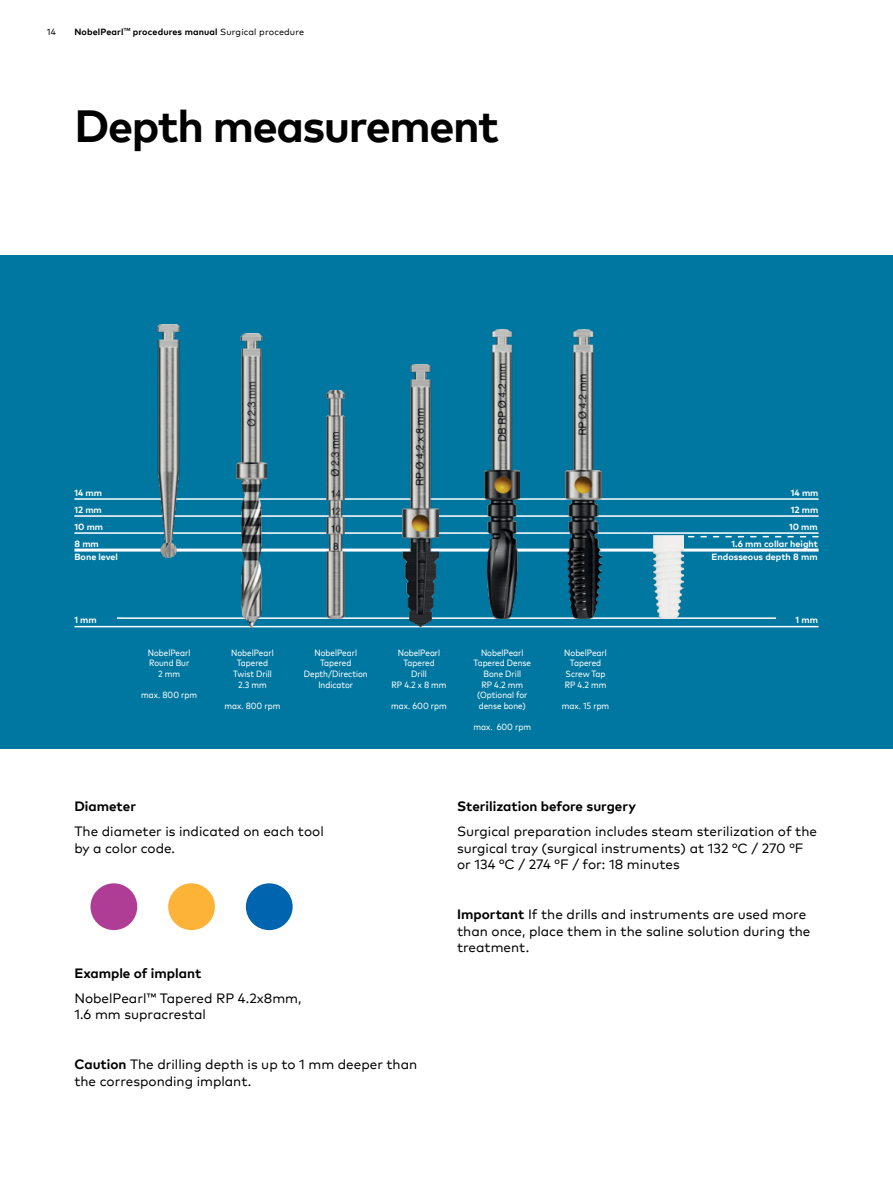
<style>
.page{position:relative;width:893px;height:1191px;background:#fff}
.page>*{position:absolute;margin:0;border:0;box-sizing:border-box;transform-origin:0 0}
.t1{font:700 45px "Mark Pro";letter-spacing:-.03em;color:#000}
.t2{font:13.5px/16.5px "Mark Pro";color:#000}
.t3{font:700 13.5px "Mark Pro";color:#000}
.t4{font:condensed 9.15px/10.6px "Mark Pro";color:#fff;text-align:center}
.t5{font:700 9px "Mark Pro";color:#fff}
.t6{font:700 9px "Mark Pro";letter-spacing:.015em;color:#000}
.t7{font:9px "Mark Pro";color:#000}
.s1{font-weight:400}
.s2{font-weight:700}
</style>
<div class="page">
<div style="left:0;top:255px;width:893px;height:493px;background:#0077a0"></div>
<div style="left:90px;top:883px;width:47px;height:47px;background:#af3d96;border-radius:50%"></div>
<div style="left:168px;top:883px;width:47px;height:47px;background:#fcb337;border-radius:50%"></div>
<div style="left:246px;top:883px;width:47px;height:47px;background:#0064af;border-radius:50%"></div>
<svg style="left:683px;top:536px;width:136px;height:1px"></svg>
<hr style="left:117px;top:617px;width:659px;height:2px;background:#fff">
<hr style="left:74px;top:626px;width:745px;height:1px;background:#fff">
<hr style="left:74px;top:548px;width:745px;height:3px;background:#fff">
<hr style="left:74px;top:515px;width:745px;height:2px;background:#fff">
<hr style="left:74px;top:498px;width:745px;height:2px;background:#fff">
<hr style="left:74px;top:532px;width:745px;height:2px;background:#fff">
<img style="left:236px;top:333px;width:30px;height:294px">
<img style="left:327px;top:390px;width:18px;height:228px">
<img style="left:402px;top:364px;width:36px;height:263px">
<img style="left:484px;top:330px;width:36px;height:288px">
<img style="left:566px;top:330px;width:36px;height:288px">
<img style="left:653px;top:536px;width:30px;height:82px">
<img style="left:158px;top:324px;width:22px;height:233px">
<p class="t7" style="left:47px;top:25px;width:11px">14</p>
<p class="t6" style="left:74px;top:25px;width:231px">NobelPearl<sup>TM</sup> procedures manual <span class="s1">Surgical procedure</span></p>
<h1 class="t1" style="left:74px;top:92px;width:426px">Depth measurement</h1>
<p class="t5" style="left:74px;top:486px;width:29px">14 mm</p>
<p class="t5" style="left:791px;top:486px;width:29px">14 mm</p>
<p class="t5" style="left:74px;top:503px;width:29px">12 mm</p>
<p class="t5" style="left:791px;top:503px;width:29px">12 mm</p>
<p class="t5" style="left:74px;top:520px;width:30px">10 mm</p>
<p class="t5" style="left:789px;top:520px;width:30px">10 mm</p>
<p class="t5" style="left:74px;top:537px;width:26px">8 mm</p>
<p class="t5" style="left:732px;top:537px;width:88px">1.6 mm collar height</p>
<p class="t5" style="left:74px;top:550px;width:45px">Bone level</p>
<p class="t5" style="left:712px;top:550px;width:107px">Endosseous depth 8 mm</p>
<p class="t5" style="left:74px;top:613px;width:24px">1 mm</p>
<p class="t4" style="left:148px;top:646px;width:44px">NobelPearl<br>Round Bur<br>2 mm</p>
<p class="t4" style="left:141px;top:689px;width:57px">max. 800 rpm</p>
<p class="t4" style="left:231px;top:646px;width:44px">NobelPearl<br>Tapered<br>Twist Drill<br>2.3 mm</p>
<p class="t4" style="left:225px;top:699px;width:57px">max. 800 rpm</p>
<p class="t4" style="left:304px;top:646px;width:65px">NobelPearl<br>Tapered<br>Depth/Direction<br>Indicator</p>
<p class="t4" style="left:391px;top:646px;width:57px">NobelPearl<br>Tapered<br>Drill<br>RP 4.2 x 8 mm</p>
<p class="t4" style="left:391px;top:699px;width:57px">max. 600 rpm</p>
<p class="t4" style="left:474px;top:646px;width:59px">NobelPearl<br>Tapered Dense<br>Bone Drill<br>RP 4.2 mm (Optional for dense bone)</p>
<p class="t4" style="left:473px;top:721px;width:59px">max. 600 rpm</p>
<p class="t4" style="left:564px;top:646px;width:44px">NobelPearl<br>Tapered<br>Screw Tap<br>RP 4.2 mm</p>
<p class="t4" style="left:562px;top:699px;width:49px">max. 15 rpm</p>
<p class="t5" style="left:796px;top:613px;width:24px">1 mm</p>
<p class="t3" style="left:74px;top:796px;width:63px">Diameter</p>
<p class="t2" style="left:74px;top:822px;width:251px">The diameter is indicated on each tool by a color code.</p>
<p class="t3" style="left:74px;top:962px;width:128px">Example of implant</p>
<p class="t2" style="left:74px;top:988px;width:229px">NobelPearl™ Tapered RP 4.2x8mm,<br>1.6 mm supracrestal</p>
<p class="t2" style="left:74px;top:1055px;width:344px"><span class="s2">Caution</span> The drilling depth is up to 1 mm deeper than the corresponding implant.</p>
<p class="t3" style="left:457px;top:796px;width:180px">Sterilization before surgery</p>
<p class="t2" style="left:457px;top:822px;width:361px">Surgical preparation includes steam sterilization of the surgical tray (surgical instruments) at 132 °C / 270 °F or 134 °C / 274 °F / for: 18 minutes</p>
<p class="t2" style="left:457px;top:905px;width:355px"><span class="s2">Important</span> If the drills and instruments are used more than once, place them in the saline solution during the treatment.</p>
</div>
